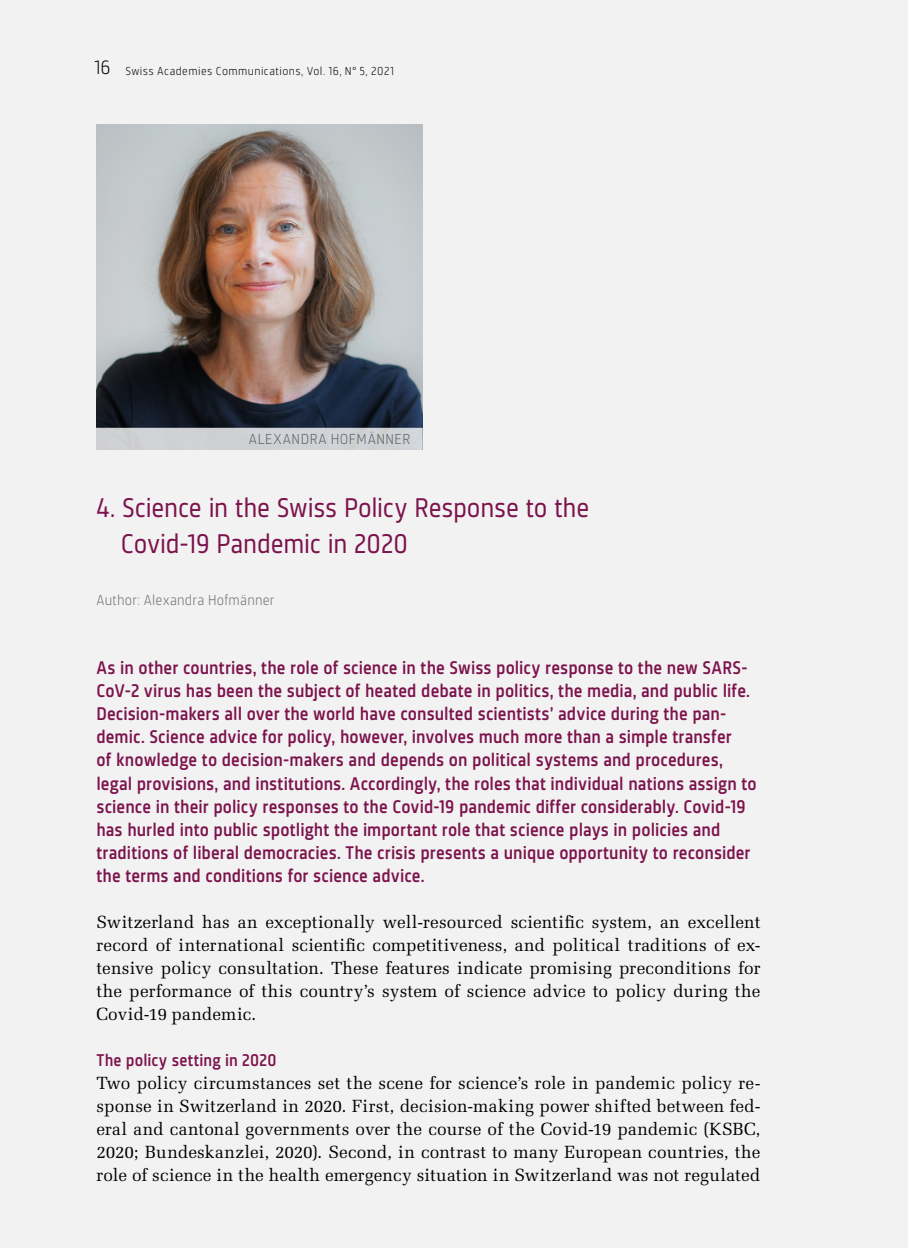
<style>
.page{position:relative;width:908px;height:1248px;background:#fff}
.page>*{position:absolute;margin:0;border:0;box-sizing:border-box;transform-origin:0 0}
.t1{font:28px/36px "Sinews Sans Pro";letter-spacing:-.01em;color:#7c134c}
.t2{font:500 19px/23px "Sinews Sans Pro";letter-spacing:.005em;color:#7c134c}
.t3{font:17.6px/23px "Melior LT Std";letter-spacing:.005em;color:#000;text-align:justify}
.t4{font:500 17.6px "Sinews Sans Pro";letter-spacing:.01em;color:#7c134c}
.t5{font:300 15px "Sinews Sans Pro";letter-spacing:.025em;color:#706f6f}
.t6{font:300 12px "Sinews Sans Pro";letter-spacing:.035em;color:#000}
.s1{font-size:20px}
</style>
<div class="page">
<hr style="left:907px;top:0;width:1px;height:1247px;background:#f2f2f2">
<div style="left:0;top:0;width:907px;height:1247px;background:#f2f2f2"></div>
<img style="left:96px;top:125px;width:326px;height:303px">
<div style="left:96px;top:428px;width:326px;height:21px;background:#d0d1d5"></div>
<div style="left:96px;top:428px;width:326px;height:22px;border:1px solid #fff"></div>
<p class="t6" style="left:94px;top:64px;width:301px"><span class="s1">16</span> Swiss Academies Communications, Vol. 16, N° 5, 2021</p>
<p class="t5" style="left:249px;top:431px;width:163px">ALEXANDRA HOFMÄNNER</p>
<h1 class="t1" style="left:121px;top:490px;width:470px;text-indent:-24px">4. Science in the Swiss Policy Response to the<br>Covid-19 Pandemic in 2020</h1>
<p class="t5" style="left:96px;top:592px;width:180px">Author: Alexandra Hofmänner</p>
<p class="t2" style="left:96px;top:656px;width:661px">As in other countries, the role of science in the Swiss policy response to the new SARS-CoV-2 virus has been the subject of heated debate in politics, the media, and public life.<br>Decision-makers all over the world have consulted scientists’ advice during the pan&shy;demic. Science advice for policy, however, involves much more than a simple transfer<br>of knowledge to decision-makers and depends on political systems and procedures, legal provisions, and institutions. Accordingly, the roles that individual nations assign to science in their policy responses to the Covid-19 pandemic differ considerably. Covid-19 has hurled into public spotlight the important role that science plays in policies and traditions of liberal democracies. The crisis presents a unique opportunity to reconsider the terms and conditions for science advice.</p>
<p class="t3" style="left:96px;top:910px;width:665px">Switzerland has an exceptionally well-resourced scientific system, an excellent record of international scientific competitiveness, and political traditions of ex&shy;tensive policy consultation. These features indicate promising preconditions for the performance of this country’s system of science advice to policy during the Covid-19 pandemic.</p>
<p class="t4" style="left:96px;top:1049px;width:181px">The policy setting in 2020</p>
<p class="t3" style="left:96px;top:1071px;width:665px">Two policy circumstances set the scene for science’s role in pandemic policy re&shy;sponse in Switzerland in 2020. First, decision-making power shifted between fed&shy;eral and cantonal governments over the course of the Covid-19 pandemic (KSBC, 2020; Bundeskanzlei, 2020). Second, in contrast to many European countries, the role of science in the health emergency situation in Switzerland was not regulated</p>
</div>
